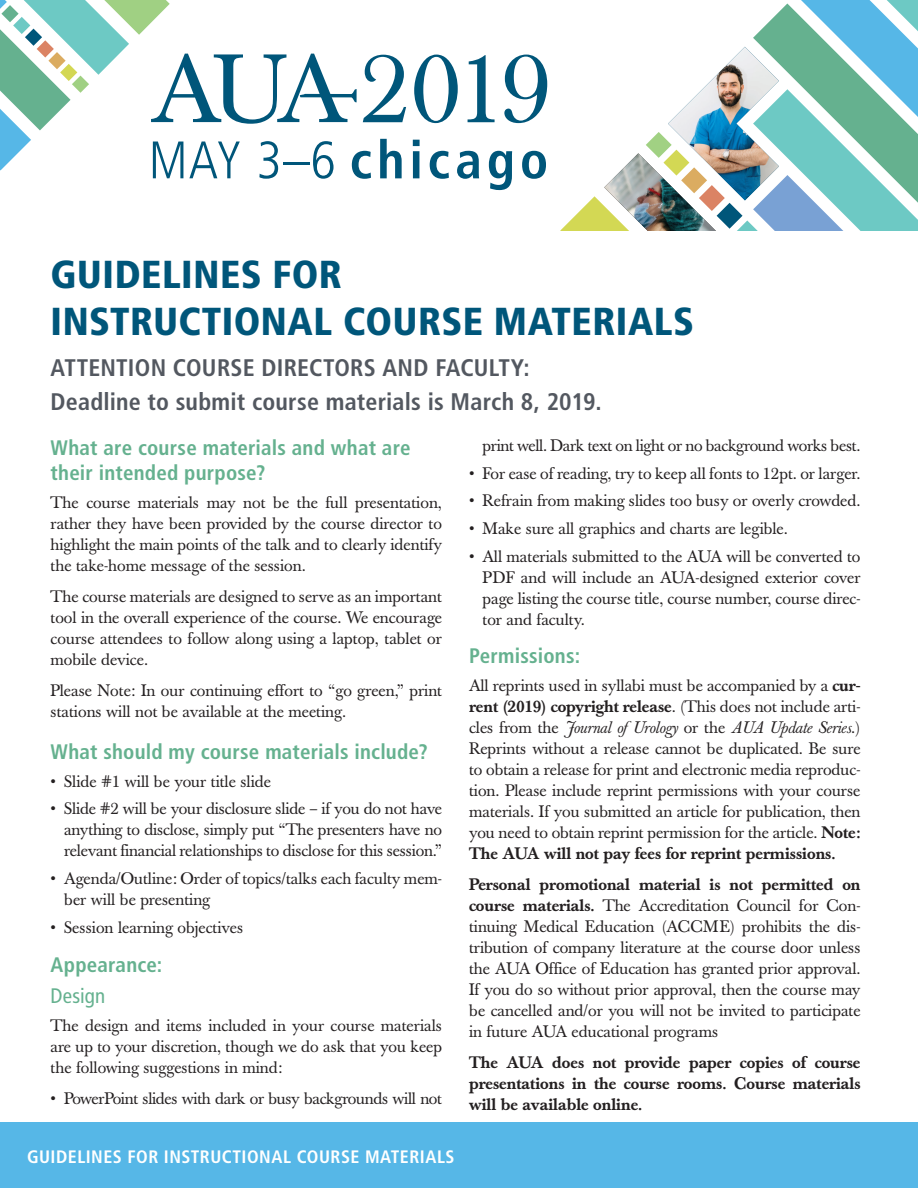
<style>
.page{position:relative;width:918px;height:1188px;background:#fff}
.page>*{position:absolute;margin:0;border:0;box-sizing:border-box;transform-origin:0 0}
.t1{font:96.15px "Baskerville BE";color:#00567a}
.t2{font:700 condensed 52.8px "Frutiger LT Pro";letter-spacing:.09em;color:#00567a}
.Subhead1{font:900 condensed 39px/46.8px "Frutiger LT Pro";letter-spacing:.01em;color:#00567a}
.Subhead1-2{font:700 condensed 24px "Frutiger LT Pro";letter-spacing:.01em;color:#535860}
.Subhead1-3{font:700 condensed 21px/25.2px "Frutiger LT Pro";letter-spacing:.01em;color:#65b18f}
.Subhead1-4{font:condensed 21px "Frutiger LT Pro";letter-spacing:.01em;color:#65b18f}
.Subhead1-5{font:700 condensed 18px "Frutiger LT Pro";letter-spacing:.025em;color:#fff}
.Body_Copy{font:16.5px/21px "Baskerville";color:#231f20;text-align:justify}
.Body_Copy-2{font:500 16.5px/21px "Baskerville";color:#231f20;text-align:justify}
.Body_Copy-3{font:16.5px "Baskerville";letter-spacing:-.02em;color:#231f20}
.s1{font-weight:300}
.s2{font-weight:500}
.s3{font-style:italic}
</style>
<div class="page">
<svg style="left:560px;top:196px;width:44px;height:35px;fill:#d3d854"></svg>
<img style="left:604px;top:153px;width:42px;height:78px">
<svg style="left:646px;top:0;width:272px;height:231px"></svg>
<img style="left:668px;top:47px;width:111px;height:153px">
<svg style="left:0;top:0;width:357px;height:170px"></svg>
<div style="left:0;top:1122px;width:918px;height:66px;background:#56b7e7"></div>
<h1 class="t1" style="left:361px;top:34px;width:192px">2019</h1>
<h2 class="t2" style="left:149px;top:129px;width:401px"><span class="s1">MAY 3–6</span> chicago</h2>
<p class="Subhead1" style="left:51px;top:251px;width:645px">GUIDELINES FOR<br>INSTRUCTIONAL COURSE MATERIALS</p>
<p class="Subhead1-2" style="left:51px;top:353px;width:481px">ATTENTION COURSE DIRECTORS AND FACULTY:</p>
<p class="Subhead1-2" style="left:51px;top:387px;width:553px">Deadline to submit course materials is March 8, 2019.</p>
<p class="Subhead1-3" style="left:51px;top:435px;width:362px">What are course materials and what are their intended purpose?</p>
<p class="Body_Copy" style="left:51px;top:492px;width:393px">The course materials may not be the full presentation, rather they have been provided by the course director to highlight the main points of the talk and to clearly identify the take-home message of the session.</p>
<p class="Body_Copy" style="left:51px;top:586px;width:393px">The course materials are designed to serve as an important tool in the overall experience of the course. We encourage course attendees to follow along using a laptop, tablet or mobile device.</p>
<p class="Body_Copy" style="left:51px;top:680px;width:393px">Please Note: In our continuing effort to “go green,” print stations will not be available at the meeting.</p>
<p class="Subhead1-3" style="left:51px;top:739px;width:379px">What should my course materials include?</p>
<p class="Body_Copy" style="left:51px;top:771px;width:222px">• Slide #1 will be your title slide</p>
<p class="Body_Copy" style="left:64px;top:799px;width:380px;text-indent:-14px">• Slide #2 will be your disclosure slide – if you do not have anything to disclose, simply put “The presenters have no relevant financial relationships to disclose for this session.”</p>
<p class="Body_Copy" style="left:64px;top:868px;width:379px;text-indent:-14px">• Agenda/Outline: Order of topics/talks each faculty mem&shy;ber will be presenting</p>
<p class="Body_Copy" style="left:51px;top:917px;width:194px">• Session learning objectives</p>
<p class="Subhead1-3" style="left:51px;top:952px;width:113px">Appearance:</p>
<p class="Subhead1-4" style="left:51px;top:984px;width:56px">Design</p>
<p class="Body_Copy" style="left:51px;top:1015px;width:393px">The design and items included in your course materials are up to your discretion, though we do ask that you keep the following suggestions in mind:</p>
<p class="Body_Copy-3" style="left:51px;top:1089px;width:393px">• PowerPoint slides with dark or busy backgrounds will not</p>
<p class="Body_Copy-3" style="left:483px;top:435px;width:380px">print well. Dark text on light or no background works best.</p>
<p class="Body_Copy" style="left:469px;top:463px;width:393px">• For ease of reading, try to keep all fonts to 12pt. or larger.</p>
<p class="Body_Copy" style="left:469px;top:490px;width:393px">• Refrain from making slides too busy or overly crowded.</p>
<p class="Body_Copy" style="left:469px;top:518px;width:320px">• Make sure all graphics and charts are legible.</p>
<p class="Body_Copy" style="left:483px;top:546px;width:380px;text-indent:-14px">• All materials submitted to the AUA will be converted to PDF and will include an AUA-designed exterior cover page listing the course title, course number, course direc&shy;tor and faculty.</p>
<p class="Subhead1-3" style="left:469px;top:644px;width:113px">Permissions:</p>
<p class="Body_Copy" style="left:469px;top:675px;width:393px">All reprints used in syllabi must be accompanied by a <span class="s2">cur&shy;rent (2019) copyright release</span>. (This does not include arti&shy;cles from the <span class="s3">Journal ofUrology</span> or the <span class="s3">AUA Update Series</span>.)<br>Reprints without a release cannot be duplicated. Be sure to obtain a release for print and electronic media reproduc&shy;tion. Please include reprint permissions with your course materials. If you submitted an article for publication, then you need to obtain reprint permission for the article. <span class="s2">Note:<br>The AUA will not pay fees for reprint permissions.</span></p>
<p class="Body_Copy" style="left:469px;top:874px;width:393px"><span class="s2">Personal promotional material is not permitted on course materials.</span> The Accreditation Council for Con&shy;tinuing Medical Education (ACCME) prohibits the dis&shy;tribution of company literature at the course door unless the AUA Office of Education has granted prior approval.<br>If you do so without prior approval, then the course may be cancelled and/or you will not be invited to participate in future AUA educational programs</p>
<p class="Body_Copy-2" style="left:469px;top:1053px;width:393px">The AUA does not provide paper copies of course presentations in the course rooms. Course materials will be available online.</p>
<p class="Subhead1-5" style="left:27px;top:1146px;width:429px">GUIDELINES FOR INSTRUCTIONAL COURSE MATERIALS</p>
</div>
